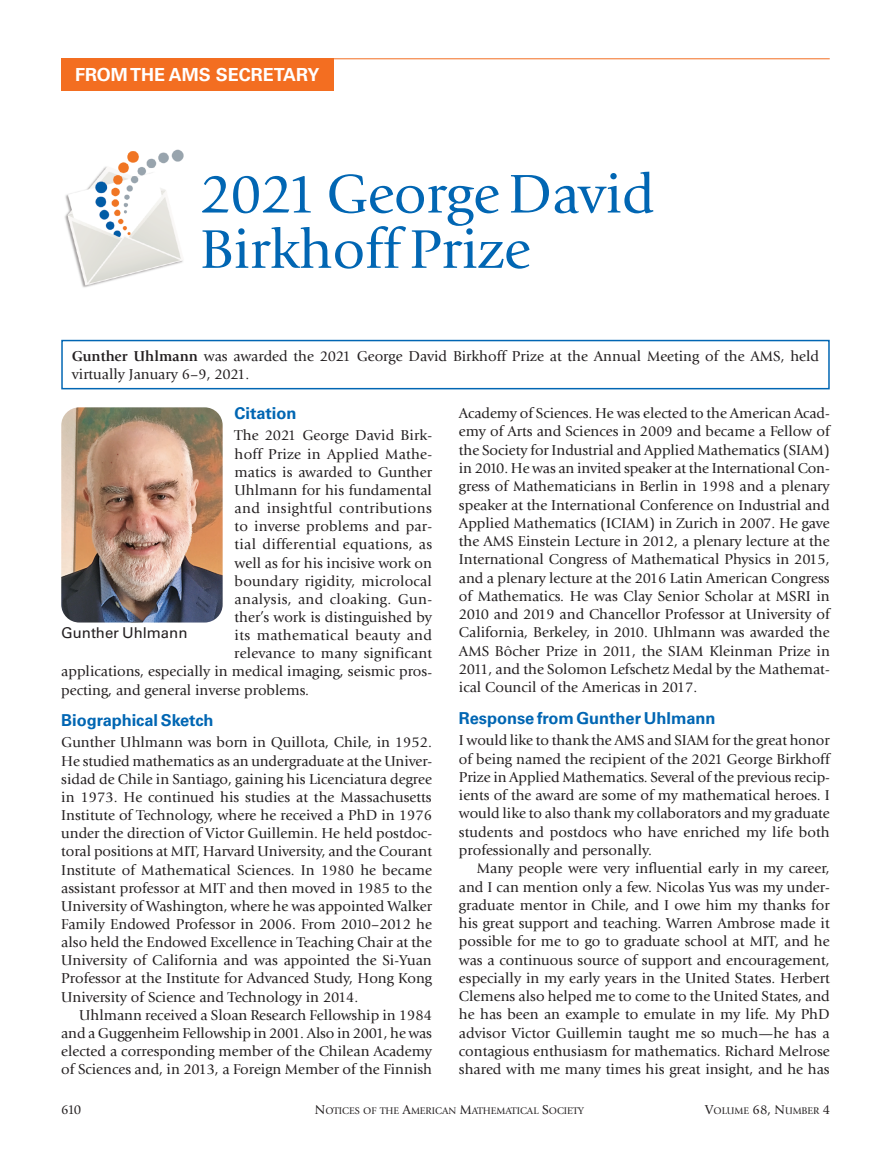
<style>
.page{position:relative;width:891px;height:1161px;background:#fff}
.page>*{position:absolute;margin:0;border:0;box-sizing:border-box;transform-origin:0 0}
.t1{font:56.85px/55.3px "Giovanni Std";letter-spacing:-.005em;color:#0166b3}
.t2{font:700 18px "Univers LT Std";color:#fff}
.t3{font:700 16.5px "Univers LT Std";letter-spacing:-.005em;color:#0166b3}
.t4{font:15px/18.3px "Giovanni Std";color:#231f20;text-align:justify}
.t5{font:15px "Giovanni Std";letter-spacing:.025em;color:#231f20}
.t6{font:15px "Giovanni Std";letter-spacing:.02em;color:#231f20}
.t7{font:15px "Giovanni Std";letter-spacing:.03em;color:#231f20}
.t8{font:15px "Univers LT Std";letter-spacing:-.005em;color:#231f20}
.t9{font:13.5px "Giovanni Std";color:#231f20}
.t10{font:10.05px "Giovanni Std";color:#231f20}
.s1{font-weight:700}
.s2{font-size:13.5px}
</style>
<div class="page">
<hr style="left:61px;top:58px;width:769px;height:1px;background:#f36e21">
<div style="left:61px;top:58px;width:272px;height:33px;background:#f36e21"></div>
<img style="left:65px;top:149px;width:119px;height:139px">
<div style="left:61px;top:340px;width:769px;height:49px;border:1px solid #0166b3"></div>
<img style="left:61px;top:407px;width:162px;height:216px">
<p class="t2" style="left:75px;top:64px;width:246px">FROM THE AMS SECRETARY</p>
<h1 class="t1" style="left:200px;top:167px;width:456px">2021 George David<br>Birkhoff Prize</h1>
<p class="t4" style="left:72px;top:347px;width:749px"><span class="s1">Gunther Uhlmann</span> was awarded the 2021 George David Birkhoff Prize at the Annual Meeting of the AMS, held virtually January 6–9, 2021.</p>
<p class="t3" style="left:235px;top:404px;width:63px">Citation</p>
<p class="t4" style="left:235px;top:427px;width:199px">The 2021 George David Birk-</p>
<p class="t4" style="left:235px;top:445px;width:199px">hoff Prize in Applied Mathe-</p>
<p class="t4" style="left:235px;top:463px;width:199px">matics is awarded to Gunther</p>
<p class="t4" style="left:235px;top:481px;width:199px">Uhlmann for his fundamental</p>
<p class="t7" style="left:235px;top:500px;width:199px">and insightful contributions</p>
<p class="t4" style="left:235px;top:517px;width:199px">to inverse problems and par-</p>
<p class="t6" style="left:235px;top:536px;width:199px">tial differential equations, as</p>
<p class="t4" style="left:235px;top:554px;width:199px">well as for his incisive work on</p>
<p class="t4" style="left:235px;top:572px;width:199px">boundary rigidity, microlocal</p>
<p class="t5" style="left:235px;top:591px;width:199px">analysis, and cloaking. Gun-</p>
<p class="t4" style="left:235px;top:608px;width:199px">ther’s work is distinguished by</p>
<p class="t5" style="left:235px;top:627px;width:199px">its mathematical beauty and</p>
<p class="t4" style="left:234px;top:644px;width:199px">relevance to many significant</p>
<p class="t4" style="left:61px;top:663px;width:372px">applications, especially in medical imaging, seismic pros-</p>
<p class="t4" style="left:61px;top:681px;width:249px">pecting, and general inverse problems.</p>
<p class="t3" style="left:61px;top:711px;width:154px">Biographical Sketch</p>
<p class="t4" style="left:61px;top:734px;width:372px">Gunther Uhlmann was born in Quillota, Chile, in 1952.<br>He studied mathematics as an undergraduate at the Univer&shy;sidad de Chile in Santiago, gaining his Licenciatura degree in 1973. He continued his studies at the Massachusetts Institute of Technology, where he received a PhD in 1976 under the direction of Victor Guillemin. He held postdoc&shy;toral positions at MIT, Harvard University, and the Courant Institute of Mathematical Sciences. In 1980 he became assistant professor at MIT and then moved in 1985 to the University of Washington, where he was appointed Walker Family Endowed Professor in 2006. From 2010–2012 he also held the Endowed Excellence in Teaching Chair at the University of California and was appointed the Si-Yuan Professor at the Institute for Advanced Study, Hong Kong University of Science and Technology in 2014.</p>
<p class="t4" style="left:61px;top:1006px;width:372px;text-indent:18px">Uhlmann received a Sloan Research Fellowship in 1984 and a Guggenheim Fellowship in 2001. Also in 2001, he was elected a corresponding member of the Chilean Academy of Sciences and, in 2013, a Foreign Member of the Finnish</p>
<p class="t8" style="left:61px;top:624px;width:128px">Gunther Uhlmann</p>
<p class="t4" style="left:459px;top:404px;width:372px">Academy of Sciences. He was elected to the American Acad&shy;emy of Arts and Sciences in 2009 and became a Fellow of the Society for Industrial and Applied Mathematics (SIAM) in 2010. He was an invited speaker at the International Con&shy;gress of Mathematicians in Berlin in 1998 and a plenary speaker at the International Conference on Industrial and Applied Mathematics (ICIAM) in Zurich in 2007. He gave the AMS Einstein Lecture in 2012, a plenary lecture at the International Congress of Mathematical Physics in 2015, and a plenary lecture at the 2016 Latin American Congress of Mathematics. He was Clay Senior Scholar at MSRI in 2010 and 2019 and Chancellor Professor at University of California, Berkeley, in 2010. Uhlmann was awarded the AMS Bôcher Prize in 2011, the SIAM Kleinman Prize in 2011, and the Solomon Lefschetz Medal by the Mathemat&shy;ical Council of the Americas in 2017.</p>
<p class="t3" style="left:459px;top:709px;width:258px">Response from Gunther Uhlmann</p>
<p class="t4" style="left:459px;top:731px;width:372px">I would like to thank the AMS and SIAM for the great honor of being named the recipient of the 2021 George Birkhoff Prize in Applied Mathematics. Several of the previous recip&shy;ients of the award are some of my mathematical heroes. I would like to also thank my collaborators and my graduate students and postdocs who have enriched my life both professionally and personally.</p>
<p class="t4" style="left:459px;top:859px;width:372px;text-indent:18px">Many people were very influential early in my career, and I can mention only a few. Nicolas Yus was my under&shy;graduate mentor in Chile, and I owe him my thanks for his great support and teaching. Warren Ambrose made it possible for me to go to graduate school at MIT, and he was a continuous source of support and encouragement, especially in my early years in the United States. Herbert Clemens also helped me to come to the United States, and he has been an example to emulate in my life. My PhD advisor Victor Guillemin taught me so much—he has a contagious enthusiasm for mathematics. Richard Melrose shared with me many times his great insight, and he has</p>
<p class="t9" style="left:61px;top:1102px;width:21px">610</p>
<p class="t10" style="left:315px;top:1105px;width:271px"><span class="s2">N</span>OTICES OF THE <span class="s2">A</span>MERICAN <span class="s2">M</span>ATHEMATICAL <span class="s2">S</span>OCIETY</p>
<p class="t10" style="left:705px;top:1105px;width:127px"><span class="s2">V</span>OLUME <span class="s2">68, N</span>UMBER <span class="s2">4</span></p>
</div>
